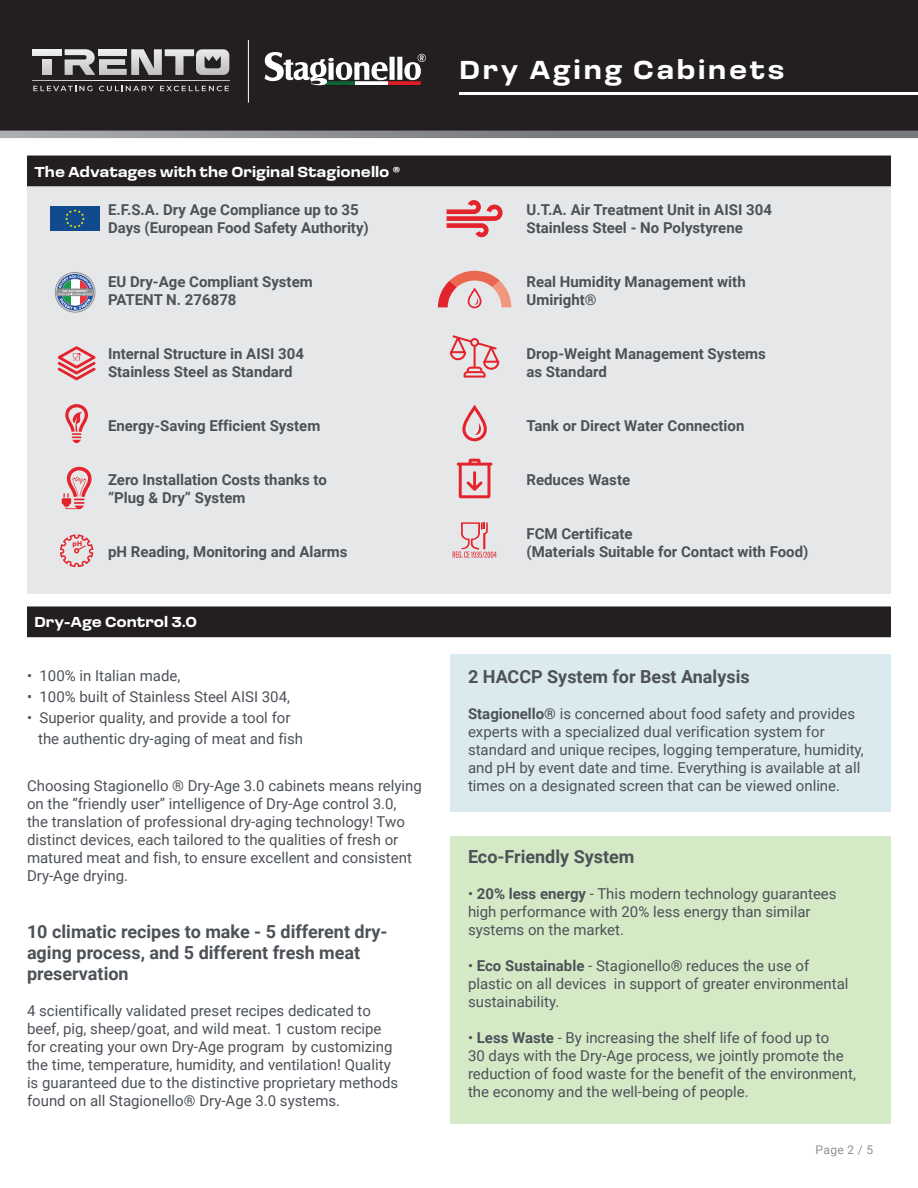
<style>
.page{position:relative;width:918px;height:1188px;background:#fff}
.page>*{position:absolute;margin:0;border:0;box-sizing:border-box;transform-origin:0 0}
.t1{font:700 27px "Loos Wide";letter-spacing:.1em;color:#fff}
.t2{font:700 18px/21px "Roboto";color:#4d5258}
.t3{font:15px/18px "Roboto";color:#4d5258}
.t4{font:700 15px "Roboto";color:#4d5258}
.t5{font:700 15px "Loos Wide";color:#fff}
.t6{font:12px "Roboto";color:#919191}
.t7{font:700 7.35px "Myriad Pro";color:#e4242c}
.s1{font-weight:700}
</style>
<div class="page">
<div style="left:0;top:0;width:918px;height:134px;background:#231f20"></div>
<svg style="left:0;top:131px;width:918px;height:7px;background:#87898c"></svg>
<hr style="left:459px;top:92px;width:459px;height:3px;background:#fff">
<hr style="left:248px;top:40px;width:1px;height:63px;background:#fff">
<div style="left:32px;top:49px;width:30px;height:6px;background:#ededed"></div>
<div style="left:43px;top:59px;width:8px;height:16px;background:#d2d2d2"></div>
<svg style="left:65px;top:49px;width:164px;height:26px"></svg>
<svg style="left:33px;top:80px;width:196px;height:1px"></svg>
<svg style="left:33px;top:86px;width:60px;height:5px"></svg>
<svg style="left:99px;top:86px;width:55px;height:5px"></svg>
<svg style="left:160px;top:86px;width:69px;height:5px"></svg>
<svg style="left:265px;top:52px;width:161px;height:33px"></svg>
<div style="left:450px;top:654px;width:441px;height:158px;background:#daeaee"></div>
<div style="left:451px;top:836px;width:440px;height:287px;background:#d4eac7"></div>
<div style="left:27px;top:163px;width:864px;height:431px;background:#e6e7e9"></div>
<svg style="left:58px;top:346px;width:37px;height:34px"></svg>
<svg style="left:65px;top:404px;width:23px;height:39px"></svg>
<svg style="left:62px;top:467px;width:30px;height:42px"></svg>
<svg style="left:60px;top:534px;width:33px;height:33px"></svg>
<svg style="left:447px;top:200px;width:56px;height:37px"></svg>
<svg style="left:438px;top:271px;width:73px;height:37px"></svg>
<svg style="left:462px;top:405px;width:25px;height:36px"></svg>
<svg style="left:450px;top:335px;width:49px;height:43px"></svg>
<svg style="left:457px;top:459px;width:35px;height:39px"></svg>
<svg style="left:453px;top:522px;width:44px;height:36px"></svg>
<svg style="left:55px;top:272px;width:40px;height:41px"></svg>
<svg style="left:56px;top:273px;width:38px;height:38px"></svg>
<div style="left:50px;top:206px;width:50px;height:25px;background:#124a8e"></div>
<svg style="left:65px;top:209px;width:20px;height:19px"></svg>
<div style="left:28px;top:156px;width:862px;height:30px;background:#231f20"></div>
<hr style="left:27px;top:156px;width:864px;height:1px;background:#231f20">
<svg style="left:27px;top:157px;width:1px;height:28px"></svg>
<svg style="left:890px;top:157px;width:1px;height:28px"></svg>
<hr style="left:27px;top:185px;width:864px;height:1px;background:#231f20">
<div style="left:28px;top:607px;width:862px;height:29px;background:#231f20"></div>
<hr style="left:27px;top:606px;width:864px;height:2px;background:#231f20">
<svg style="left:27px;top:608px;width:1px;height:28px"></svg>
<svg style="left:890px;top:608px;width:1px;height:28px"></svg>
<hr style="left:27px;top:636px;width:864px;height:1px;background:#231f20">
<p class="t5" style="left:34px;top:161px;width:367px">The Advatages with the Original Stagionello ®</p>
<p class="t4" style="left:108px;top:199px;width:252px">E.F.S.A. Dry Age Compliance up to 35</p>
<p class="t4" style="left:108px;top:217px;width:262px">Days (European Food Safety Authority)</p>
<p class="t4" style="left:108px;top:271px;width:206px">EU Dry-Age Compliant System</p>
<p class="t4" style="left:108px;top:289px;width:130px">PATENT N. 276878</p>
<p class="t7" style="left:73px;top:539px;width:11px">pH</p>
<p class="t4" style="left:108px;top:343px;width:197px">Internal Structure in AISI 304</p>
<p class="t4" style="left:108px;top:361px;width:186px">Stainless Steel as Standard</p>
<p class="t4" style="left:108px;top:415px;width:214px">Energy-Saving Efficient System</p>
<p class="t4" style="left:108px;top:469px;width:220px">Zero Installation Costs thanks to</p>
<p class="t4" style="left:108px;top:487px;width:139px">“Plug &amp; Dry” System</p>
<p class="t4" style="left:108px;top:541px;width:241px">pH Reading, Monitoring and Alarms</p>
<p class="t5" style="left:34px;top:612px;width:164px">Dry-Age Control 3.0</p>
<p class="t3" style="left:27px;top:666px;width:155px">• 100% in Italian made,</p>
<p class="t3" style="left:27px;top:687px;width:265px">• 100% built of Stainless Steel AISI 304,</p>
<p class="t3" style="left:27px;top:708px;width:265px">• Superior quality, and provide a tool for</p>
<p class="t3" style="left:38px;top:729px;width:267px">the authentic dry-aging of meat and fish</p>
<p class="t3" style="left:27px;top:777px;width:396px">Choosing Stagionello ® Dry-Age 3.0 cabinets means relying on the “friendly user” intelligence of Dry-Age control 3.0,<br>the translation of professional dry-aging technology! Two distinct devices, each tailored to the qualities of fresh or matured meat and fish, to ensure excellent and consistent Dry-Age drying.</p>
<p class="t2" style="left:27px;top:921px;width:362px">10 climatic recipes to make - 5 different dry&shy;aging process, and 5 different fresh meat preservation</p>
<p class="t3" style="left:27px;top:1002px;width:373px">4 scientifically validated preset recipes dedicated to beef, pig, sheep/goat, and wild meat. 1 custom recipe for creating your own Dry-Age program by customizing the time, temperature, humidity, and ventilation! Quality is guaranteed due to the distinctive proprietary methods found on all Stagionello® Dry-Age 3.0 systems.</p>
<p class="t1" style="left:459px;top:50px;width:327px">Dry Aging Cabinets</p>
<p class="t4" style="left:526px;top:199px;width:247px">U.T.A. Air Treatment Unit in AISI 304</p>
<p class="t4" style="left:526px;top:217px;width:218px">Stainless Steel - No Polystyrene</p>
<p class="t4" style="left:526px;top:271px;width:221px">Real Humidity Management with</p>
<p class="t4" style="left:526px;top:289px;width:72px">Umiright®</p>
<p class="t4" style="left:526px;top:343px;width:241px">Drop-Weight Management Systems</p>
<p class="t4" style="left:526px;top:361px;width:82px">as Standard</p>
<p class="t4" style="left:526px;top:415px;width:219px">Tank or Direct Water Connection</p>
<p class="t4" style="left:526px;top:469px;width:105px">Reduces Waste</p>
<p class="t4" style="left:526px;top:523px;width:108px">FCM Certificate</p>
<p class="t4" style="left:526px;top:541px;width:283px">(Materials Suitable for Contact with Food)</p>
<p class="t2" style="left:468px;top:666px;width:283px">2 HACCP System for Best Analysis</p>
<p class="t3" style="left:468px;top:705px;width:397px"><span class="s1">Stagionello®</span> is concerned about food safety and provides experts with a specialized dual verification system for standard and unique recipes, logging temperature, humidity, and pH by event date and time. Everything is available at all times on a designated screen that can be viewed online.</p>
<p class="t2" style="left:468px;top:846px;width:168px">Eco-Friendly System</p>
<p class="t3" style="left:468px;top:885px;width:370px">• <span class="s1">20% less energy</span> - This modern technology guarantees high performance with 20% less energy than similar systems on the market.</p>
<p class="t3" style="left:468px;top:957px;width:382px">• <span class="s1">Eco Sustainable</span> - Stagionello® reduces the use of plastic on all devices in support of greater environmental sustainability.</p>
<p class="t3" style="left:468px;top:1029px;width:390px">• <span class="s1">Less Waste</span> - By increasing the shelf life of food up to<br>30 days with the Dry-Age process, we jointly promote the reduction of food waste for the benefit of the environment, the economy and the well-being of people.</p>
<p class="t6" style="left:816px;top:1141px;width:59px">Page 2 / 5</p>
</div>
